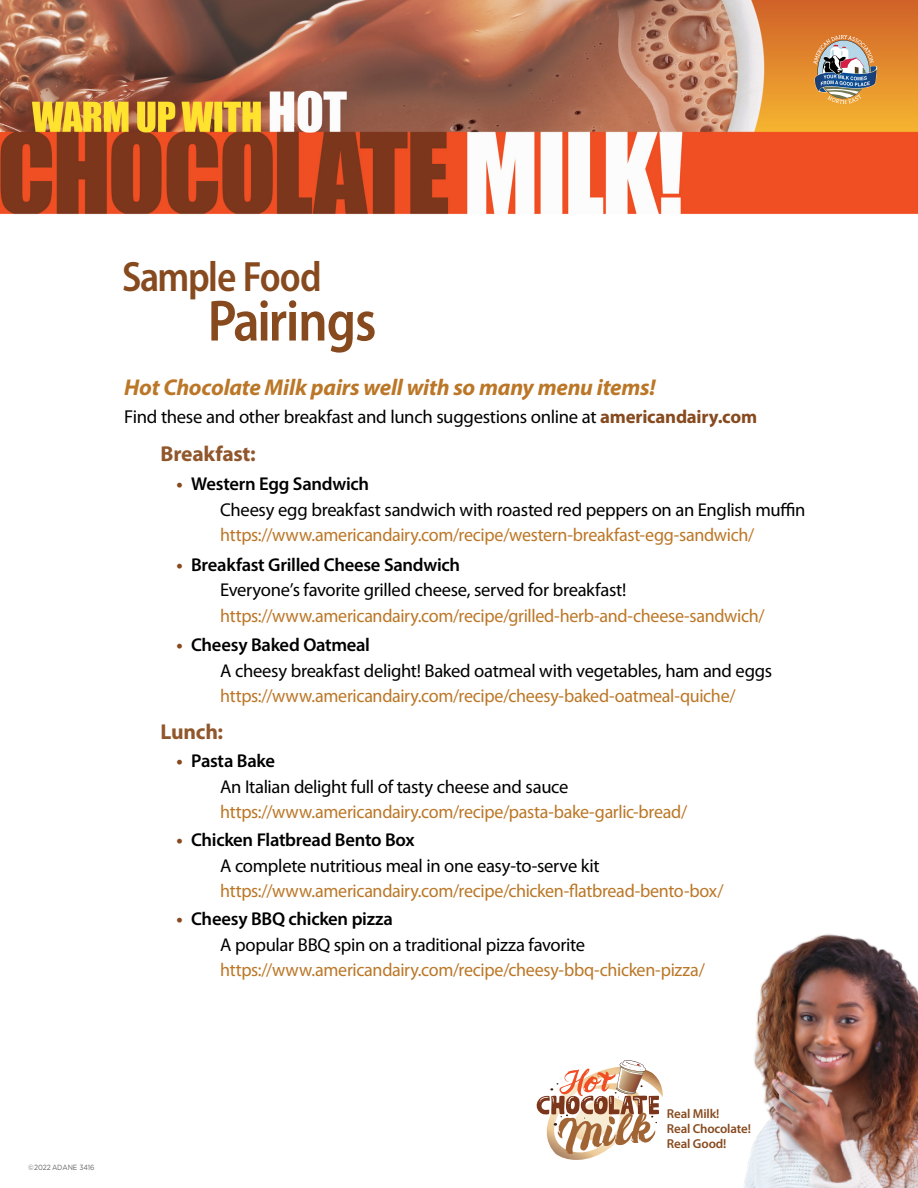
<style>
.page{position:relative;width:918px;height:1188px;background:#fff}
.page>*{position:absolute;margin:0;border:0;box-sizing:border-box;transform-origin:0 0}
.t1{font:600 semi-condensed 58.65px "Myriad Pro";letter-spacing:-.02em;color:#874a1f;scale:.95 1}
.t2{font:600 semi-condensed 42.6px "Myriad Pro";letter-spacing:-.035em;color:#874a1f;scale:.95 1}
.t3{font:italic 700 22.8px "Myriad Pro";letter-spacing:-.01em;color:#bb7727}
.t4{font:700 21.6px "Myriad Pro";letter-spacing:-.01em;color:#91572c}
.t5{font:18.75px "Myriad Pro";letter-spacing:-.02em;color:#000}
.t6{font:18.6px/25.7px "Myriad Pro";letter-spacing:-.015em;color:#000}
.t7{font:18.6px "Myriad Pro";letter-spacing:-.02em;color:#bb7727}
.t8{font:600 12.9px/15.1px "Myriad Pro";letter-spacing:-.01em;color:#874a1f}
.t9{font:7.5px "Gotham";letter-spacing:-.015em;color:#636466;scale:.9 1}
.s1{font-weight:700;color:#874a1f}
.s2{font-weight:600}
</style>
<div class="page">
<img style="left:0;top:0;width:918px;height:215px">
<img style="left:813px;top:35px;width:64px;height:69px">
<img style="left:744px;top:934px;width:174px;height:254px">
<svg style="left:537px;top:1060px;width:126px;height:100px"></svg>
<h2 class="t2" style="left:122px;top:253px;width:212px">Sample Food</h2>
<h1 class="t1" style="left:208px;top:289px;width:179px">Pairings</h1>
<p class="t3" style="left:124px;top:373px;width:533px">Hot Chocolate Milk pairs well with so many menu items!</p>
<p class="t5" style="left:124px;top:405px;width:634px">Find these and other breakfast and lunch suggestions online at <span class="s1">americandairy.com</span></p>
<p class="t4" style="left:161px;top:439px;width:97px">Breakfast:</p>
<p class="t6" style="left:220px;top:471px;width:587px;text-indent:-44px"><span class="s1">•</span> <span class="s2">Western Egg Sandwich<br></span>Cheesy egg breakfast sandwich with roasted red peppers on an English muffin</p>
<p class="t7" style="left:220px;top:524px;width:536px">https://www.americandairy.com/recipe/western-breakfast-egg-sandwich/</p>
<p class="t6" style="left:220px;top:551px;width:408px;text-indent:-44px"><span class="s1">•</span> <span class="s2">Breakfast Grilled Cheese Sandwich<br></span>Everyone’s favorite grilled cheese, served for breakfast!</p>
<p class="t7" style="left:220px;top:604px;width:546px">https://www.americandairy.com/recipe/grilled-herb-and-cheese-sandwich/</p>
<p class="t6" style="left:220px;top:632px;width:554px;text-indent:-44px"><span class="s1">•</span> <span class="s2">Cheesy Baked Oatmeal<br></span>A cheesy breakfast delight! Baked oatmeal with vegetables, ham and eggs</p>
<p class="t7" style="left:220px;top:685px;width:517px">https://www.americandairy.com/recipe/cheesy-baked-oatmeal-quiche/</p>
<p class="t4" style="left:161px;top:718px;width:64px">Lunch:</p>
<p class="t6" style="left:220px;top:748px;width:350px;text-indent:-44px"><span class="s1">•</span> <span class="s2">Pasta Bake<br></span>An Italian delight full of tasty cheese and sauce</p>
<p class="t7" style="left:220px;top:801px;width:469px">https://www.americandairy.com/recipe/pasta-bake-garlic-bread/</p>
<p class="t6" style="left:220px;top:827px;width:381px;text-indent:-44px"><span class="s1">•</span> <span class="s2">Chicken Flatbread Bento Box<br></span>A complete nutritious meal in one easy-to-serve kit</p>
<p class="t7" style="left:220px;top:880px;width:505px">https://www.americandairy.com/recipe/chicken-flatbread-bento-box/</p>
<p class="t6" style="left:220px;top:906px;width:367px;text-indent:-44px"><span class="s1">•</span> <span class="s2">Cheesy BBQ chicken pizza<br></span>A popular BBQ spin on a traditional pizza favorite</p>
<p class="t7" style="left:220px;top:959px;width:486px">https://www.americandairy.com/recipe/cheesy-bbq-chicken-pizza/</p>
<p class="t9" style="left:28px;top:1163px;width:75px">©2022 ADANE 3416</p>
<p class="t8" style="left:667px;top:1105px;width:86px">Real Milk!<br>Real Chocolate!<br>Real Good!</p>
</div>
